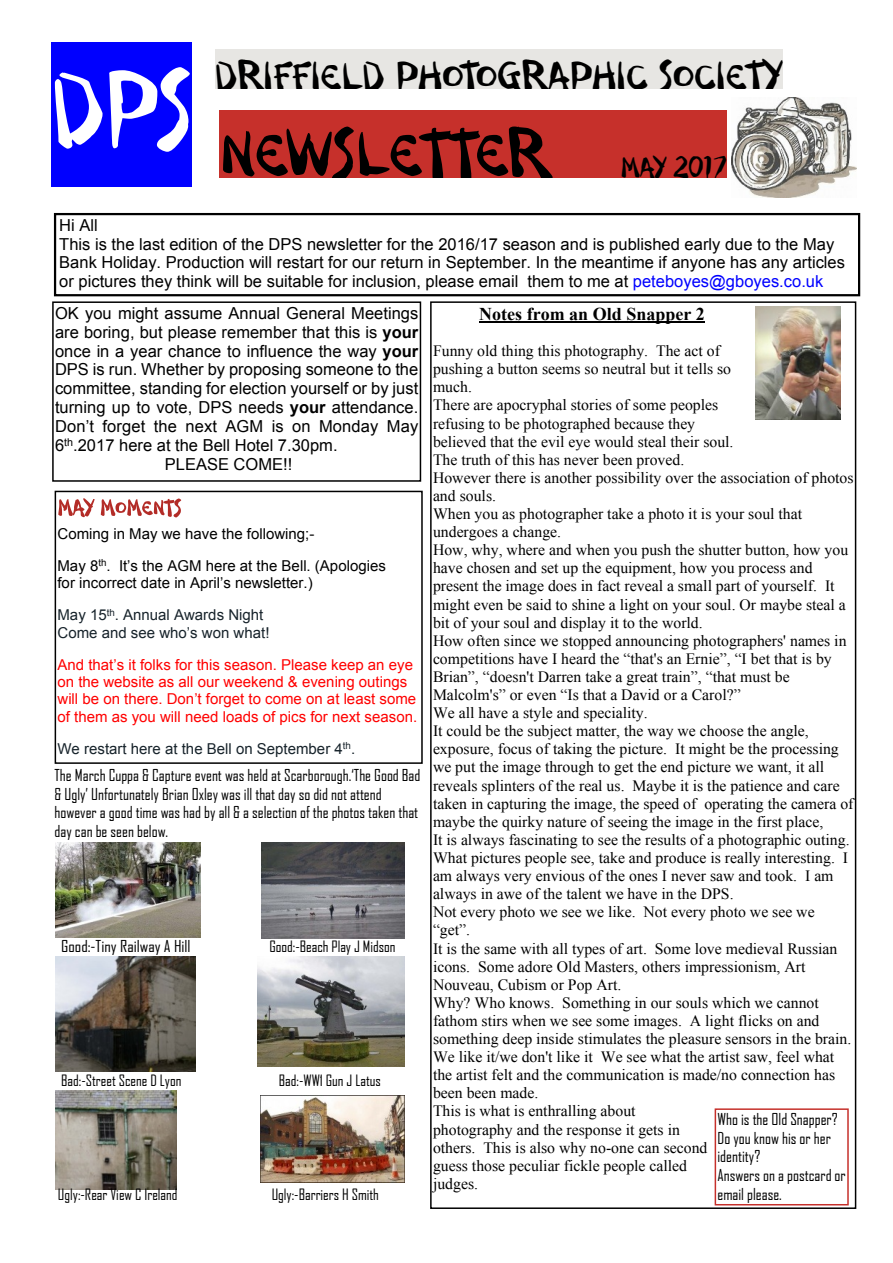
<style>
.page{position:relative;width:893px;height:1263px;background:#fff}
.page>*{position:absolute;margin:0;border:0;box-sizing:border-box;transform-origin:0 0}
.t1{font:108px "Dark Half BTN";color:#fff}
.t2{font:72px "Dark Half BTN";color:#000}
.t3{font:45px "Dark Half BTN";color:#000}
.t4{font:30px "Dark Half BTN";color:#000}
.t5{font:700 18px "Times New Roman";color:#000}
.t6{font:16.5px/18.9px "Arial";color:#000}
.t7{font:15.75px/18.1px "Times New Roman";color:#000}
.t8{font:15.75px/18.6px "Agency FB";color:#000}
.t9{font:15.75px "Agency FB";color:#000;scale:1.08 1}
.t10{font:15px/17.2px "Arial";color:#f00}
.t11{font:15px/32.2px "Arial";color:#000}
.t12{font:15px "Agency FB";color:#000}
.t13{font:15px "Arial";color:#17232b}
.s1{color:#00f}
.s2{font-weight:700}
.s3{color:#17232b}
</style>
<div class="page">
<div style="left:52px;top:43px;width:140px;height:144px;background:#00f"></div>
<div style="left:215px;top:49px;width:567px;height:39px;background:#e7e6e3"></div>
<div style="left:220px;top:110px;width:401px;height:68px;background:#c6302b"></div>
<div style="left:621px;top:110px;width:106px;height:68px;background:#c6302b"></div>
<img style="left:732px;top:97px;width:125px;height:100px">
<div style="left:55px;top:491px;width:368px;height:273px;border:2px solid #000"></div>
<svg style="left:58px;top:498px;width:36px;height:19px"></svg>
<svg style="left:101px;top:498px;width:80px;height:19px"></svg>
<div style="left:54px;top:213px;width:806px;height:83px;border:2px solid #000"></div>
<div style="left:430px;top:301px;width:426px;height:908px;border:2px solid #000"></div>
<hr style="left:479px;top:321px;width:226px;height:2px;background:#000">
<img style="left:756px;top:306px;width:85px;height:113px">
<div style="left:715px;top:1108px;width:134px;height:97px;border:2px solid #c6302b"></div>
<div style="left:52px;top:301px;width:369px;height:181px;border:2px solid #000"></div>
<img style="left:56px;top:842px;width:144px;height:96px">
<img style="left:261px;top:842px;width:144px;height:96px">
<img style="left:56px;top:957px;width:139px;height:114px">
<img style="left:258px;top:956px;width:147px;height:110px">
<img style="left:56px;top:1091px;width:120px;height:98px">
<img style="left:260px;top:1096px;width:144px;height:86px">
<h1 class="t1" style="left:52px;top:42px;width:142px">DPS</h1>
<h3 class="t3" style="left:215px;top:49px;width:568px">DRIFFIELD PHOTOGRAPHIC SOCIETY</h3>
<h2 class="t2" style="left:220px;top:110px;width:330px">NEWSLETTER</h2>
<h3 class="t4" style="left:621px;top:149px;width:107px">MAY 2017</h3>
<p class="t6" style="left:59px;top:217px;width:787px">Hi All<br>This is the last edition of the DPS newsletter for the 2016/17 season and is published early due to the May Bank Holiday. Production will restart for our return in September. In the meantime if anyone has any articles or pictures they think will be suitable for inclusion, please email them to me at <span class="s1">peteboyes@gboyes.co.uk</span></p>
<p class="t5" style="left:479px;top:308px;width:227px">Notes from an Old Snapper 2</p>
<p class="t7" style="left:433px;top:343px;width:422px">Funny old thing this photography. The act of<br>pushing a button seems so neutral but it tells so<br>much.<br>There are apocryphal stories of some peoples<br>refusing to be photographed because they<br>believed that the evil eye would steal their soul.<br>The truth of this has never been proved.<br>However there is another possibility over the association of photos and souls.<br>When you as photographer take a photo it is your soul that undergoes a change.<br>How, why, where and when you push the shutter button, how you have chosen and set up the equipment, how you process and present the image does in fact reveal a small part of yourself. It might even be said to shine a light on your soul. Or maybe steal a bit of your soul and display it to the world.<br>How often since we stopped announcing photographers' names in competitions have I heard the “that's an Ernie”, “I bet that is by Brian”, “doesn't Darren take a great train”, “that must be Malcolm's” or even “Is that a David or a Carol?”<br>We all have a style and speciality.<br>It could be the subject matter, the way we choose the angle, exposure, focus of taking the picture. It might be the processing we put the image through to get the end picture we want, it all reveals splinters of the real us. Maybe it is the patience and care taken in capturing the image, the speed of operating the camera of maybe the quirky nature of seeing the image in the first place,<br>It is always fascinating to see the results of a photographic outing.<br>What pictures people see, take and produce is really interesting. I am always very envious of the ones I never saw and took. I am always in awe of the talent we have in the DPS.<br>Not every photo we see we like. Not every photo we see we “get”.<br>It is the same with all types of art. Some love medieval Russian icons. Some adore Old Masters, others impressionism, Art Nouveau, Cubism or Pop Art.<br>Why? Who knows. Something in our souls which we cannot fathom stirs when we see some images. A light flicks on and something deep inside stimulates the pleasure sensors in the brain.<br>We like it/we don't like it We see what the artist saw, feel what the artist felt and the communication is made/no connection has been been made.<br>This is what is enthralling about<br>photography and the response it gets in<br>others. This is also why no-one can second<br>guess those peculiar fickle people called<br>judges.</p>
<p class="t6" style="left:55px;top:305px;width:365px">OK you might assume Annual General Meetings</p>
<p class="t6" style="left:55px;top:324px;width:365px">are boring, but please remember that this is <span class="s2">your</span></p>
<p class="t6" style="left:55px;top:343px;width:365px">once in a year chance to influence the way <span class="s2">your</span></p>
<p class="t6" style="left:55px;top:362px;width:365px">DPS is run. Whether by proposing someone to the</p>
<p class="t6" style="left:55px;top:381px;width:365px">committee, standing for election yourself or by just</p>
<p class="t6" style="left:55px;top:400px;width:365px">turning up to vote, DPS needs <span class="s2">your</span> attendance.</p>
<p class="t6" style="left:55px;top:418px;width:365px">Don’t forget the next AGM is on Monday May</p>
<p class="t6" style="left:55px;top:437px;width:284px">6<sup>th</sup>.2017 here at the Bell Hotel 7.30pm.</p>
<p class="t6" style="left:165px;top:456px;width:129px">PLEASE COME!!</p>
<p class="t11" style="left:57px;top:519px;width:330px">Coming in May we have the following;-<br>May 8<sup>th</sup>. It’s the AGM here at the Bell. (Apologies</p>
<p class="t11" style="left:57px;top:568px;width:257px">for incorrect date in April’s newsletter.)<br><span class="s3">May 15</span><sup>th</sup><span class="s3">. Annual Awards Night</span></p>
<p class="t13" style="left:57px;top:627px;width:214px">Come and see who’s won what!</p>
<p class="t10" style="left:57px;top:657px;width:361px">And that’s it folks for this season. Please keep an eye on the website as all our weekend &amp; evening outings will be on there. Don’t forget to come on at least some of them as you will need loads of pics for next season.</p>
<p class="t13" style="left:57px;top:743px;width:299px">We restart here at the Bell on September 4<sup>th</sup>.</p>
<p class="t8" style="left:55px;top:767px;width:367px">The March Cuppa &amp; Capture event was held at Scarborough.‘The Good Bad &amp; Ugly’ Unfortunately Brian Oxley was ill that day so did not attend however a good time was had by all &amp; a selection of the photos taken that day can be seen below.</p>
<p class="t9" style="left:61px;top:940px;width:121px">Good:-Tiny Railway A Hill</p>
<p class="t12" style="left:269px;top:940px;width:128px">Good:-Beach Play J Midson</p>
<p class="t12" style="left:61px;top:1075px;width:122px">Bad:-Street Scene D Lyon</p>
<p class="t12" style="left:279px;top:1075px;width:103px">Bad:-WW1 Gun J Latus</p>
<p class="t8" style="left:717px;top:1111px;width:130px">Who is the Old Snapper?<br>Do you know his or her identity?<br>Answers on a postcard or email please.</p>
<p class="t12" style="left:58px;top:1189px;width:121px">Ugly:-Rear View C Ireland</p>
<p class="t12" style="left:272px;top:1189px;width:109px">Ugly:-Barriers H Smith</p>
</div>
